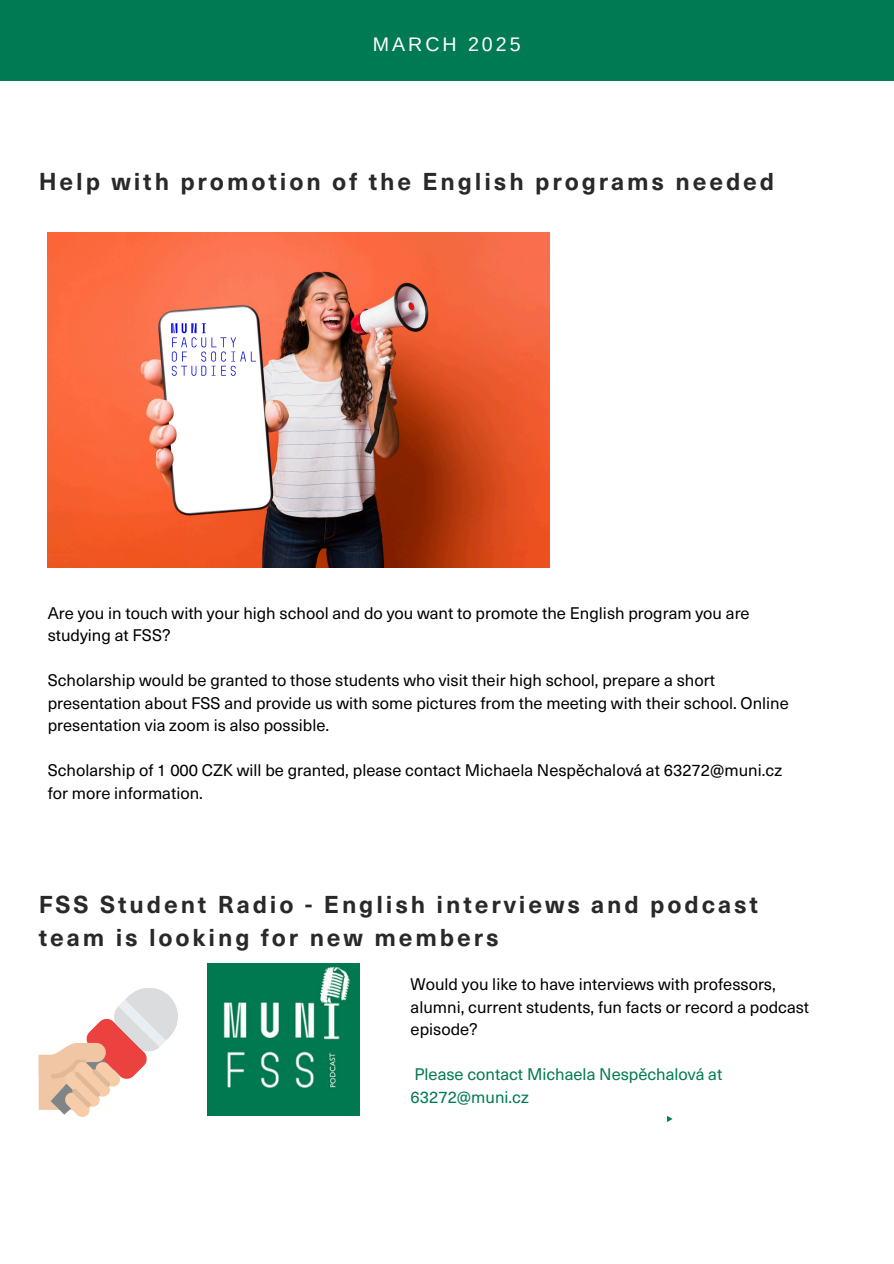
<style>
.page{position:relative;width:894px;height:1264px;background:#fff}
.page>*{position:absolute;margin:0;border:0;box-sizing:border-box;transform-origin:0 0}
.t1{font:700 24px/32.7px "Neue Haas Unica Pro";letter-spacing:.12em;color:#292929}
.t2{font:19.65px "Arimo";letter-spacing:.15em;color:#fff}
.t3{font:16.5px/22.5px "Neue Haas Unica Pro";color:#000}
.t4{font:16.5px/22.5px "Neue Haas Unica Pro";color:#007a53}
</style>
<div class="page">
<div style="left:0;top:0;width:893px;height:81px;background:#007a53"></div>
<svg style="left:667px;top:1116px;width:6px;height:6px"></svg>
<img style="left:207px;top:963px;width:152px;height:152px">
<svg style="left:39px;top:988px;width:139px;height:129px"></svg>
<img style="left:48px;top:232px;width:501px;height:335px">
<img style="left:165px;top:317px;width:97px;height:65px">
<p class="t2" style="left:373px;top:33px;width:149px">MARCH 2025</p>
<p class="t1" style="left:39px;top:164px;width:736px">Help with promotion of the English programs needed</p>
<p class="t3" style="left:48px;top:600px;width:703px">Are you in touch with your high school and do you want to promote the English program you are studying at FSS?</p>
<p class="t3" style="left:48px;top:668px;width:742px">Scholarship would be granted to those students who visit their high school, prepare a short presentation about FSS and provide us with some pictures from the meeting with their school. Online presentation via zoom is also possible.</p>
<p class="t3" style="left:48px;top:758px;width:735px">Scholarship of 1 000 CZK will be granted, please contact Michaela Nespěchalová at 63272@muni.cz for more information.</p>
<h2 class="t1" style="left:39px;top:886px;width:720px">FSS Student Radio - English interviews and podcast team is looking for new members</h2>
<p class="t3" style="left:410px;top:972px;width:400px">Would you like to have interviews with professors, alumni, current students, fun facts or record a podcast episode?</p>
<p class="t4" style="left:410px;top:1062px;width:313px">Please contact Michaela Nespěchalová at<br>63272@muni.cz</p>
</div>
